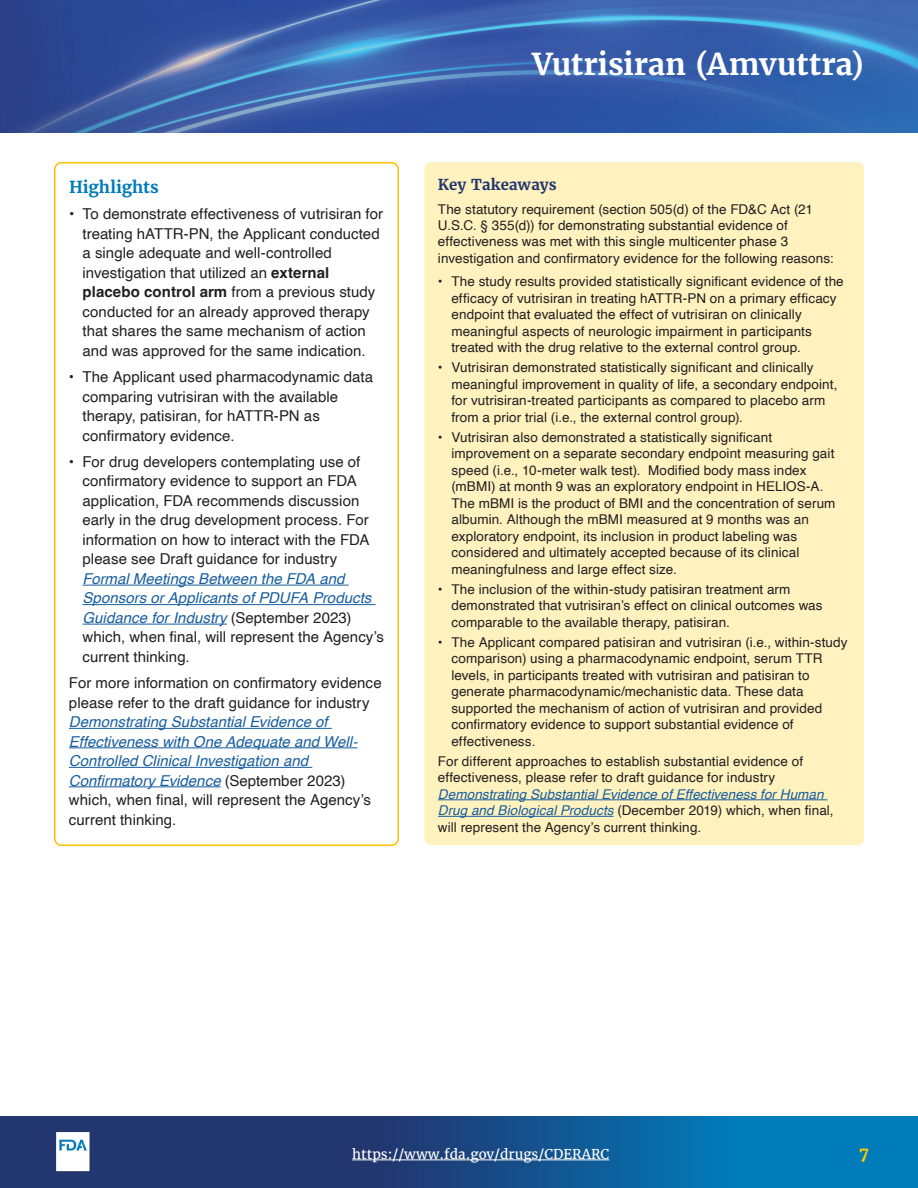
<style>
.page{position:relative;width:918px;height:1188px;background:#fff}
.page>*{position:absolute;margin:0;border:0;box-sizing:border-box;transform-origin:0 0}
.t1{font:700 30px "Merriweather";letter-spacing:-.005em;color:#fff}
.t2{font:700 16.5px "Merriweather";letter-spacing:.005em;color:#007cba}
.t3{font:700 16.5px "Merriweather";color:#fc0}
.t4{font:15px/19.5px "Helvetica";letter-spacing:.005em;color:#231f20}
.t5{font:700 15px "Merriweather";color:#223670}
.t6{font:13.5px/16.5px "Helvetica";letter-spacing:.01em;color:#231f20}
.t7{font:13.5px "Merriweather";color:#fff}
.s1{font-weight:700}
.s2{font-style:italic;color:#175d9e}
</style>
<div class="page">
<svg style="left:0;top:1116px;width:918px;height:72px;background:#13538f"></svg>
<img style="left:0;top:0;width:918px;height:133px">
<img style="left:46px;top:1122px;width:50px;height:60px">
<div style="left:352px;top:1141px;width:271px;height:30px;background:#231f20;opacity:.12"></div>
<hr style="left:352px;top:1160px;width:257px;height:1px;background:#fff">
<hr style="left:82px;top:585px;width:267px;height:1px;background:#175d9e">
<hr style="left:82px;top:604px;width:294px;height:1px;background:#175d9e">
<hr style="left:82px;top:624px;width:145px;height:1px;background:#175d9e">
<hr style="left:69px;top:728px;width:263px;height:1px;background:#175d9e">
<hr style="left:69px;top:747px;width:288px;height:1px;background:#175d9e">
<hr style="left:69px;top:767px;width:243px;height:1px;background:#175d9e">
<hr style="left:69px;top:786px;width:152px;height:1px;background:#175d9e">
<div style="left:54px;top:162px;width:345px;height:684px;border:2px solid #ffc000;border-radius:7px"></div>
<div style="left:424px;top:162px;width:440px;height:683px;background:#fff2bf;border-radius:7px"></div>
<hr style="left:438px;top:799px;width:389px;height:1px;background:#175d9e">
<hr style="left:438px;top:816px;width:176px;height:1px;background:#175d9e">
<h3 class="t2" style="left:69px;top:177px;width:91px">Highlights</h3>
<p class="t4" style="left:82px;top:205px;width:302px;text-indent:-13px">• To demonstrate effectiveness of vutrisiran for treating hATTR-PN, the Applicant conducted a single adequate and well-controlled investigation that utilized an <span class="s1">external placebo control arm</span> from a previous study conducted for an already approved therapy that shares the same mechanism of action and was approved for the same indication.</p>
<p class="t4" style="left:82px;top:368px;width:292px;text-indent:-14px">• The Applicant used pharmacodynamic data comparing vutrisiran with the available therapy, patisiran, for hATTR-PN as confirmatory evidence.</p>
<p class="t4" style="left:82px;top:452px;width:303px;text-indent:-14px">• For drug developers contemplating use of confirmatory evidence to support an FDA application, FDA recommends discussion early in the drug development process. For information on how to interact with the FDA please see Draft guidance for industry <span class="s2">Formal Meetings Between the FDA and Sponsors or Applicants of PDUFA Products Guidance for Industry</span> (September 2023) which, when final, will represent the Agency’s current thinking.</p>
<p class="t4" style="left:69px;top:674px;width:314px">For more information on confirmatory evidence please refer to the draft guidance for industry <span class="s2">Demonstrating Substantial Evidence of Effectiveness with One Adequate and Well-Controlled Clinical Investigation and Confirmatory Evidence</span> (September 2023) which, when final, will represent the Agency’s current thinking.</p>
<h1 class="t1" style="left:532px;top:45px;width:333px">Vutrisiran (Amvuttra)</h1>
<h3 class="t5" style="left:438px;top:175px;width:120px">Key Takeaways</h3>
<p class="t6" style="left:438px;top:201px;width:397px">The statutory requirement (section 505(d) of the FD&amp;C Act (21<br>U.S.C. § 355(d)) for demonstrating substantial evidence of effectiveness was met with this single multicenter phase 3 investigation and confirmatory evidence for the following reasons:</p>
<p class="t6" style="left:451px;top:274px;width:394px;text-indent:-14px">• The study results provided statistically significant evidence of the efficacy of vutrisiran in treating hATTR-PN on a primary efficacy endpoint that evaluated the effect of vutrisiran on clinically meaningful aspects of neurologic impairment in participants treated with the drug relative to the external control group.</p>
<p class="t6" style="left:451px;top:360px;width:388px;text-indent:-14px">• Vutrisiran demonstrated statistically significant and clinically meaningful improvement in quality of life, a secondary endpoint, for vutrisiran-treated participants as compared to placebo arm from a prior trial (i.e., the external control group).</p>
<p class="t6" style="left:451px;top:429px;width:386px;text-indent:-14px">• Vutrisiran also demonstrated a statistically significant improvement on a separate secondary endpoint measuring gait speed (i.e., 10-meter walk test). Modified body mass index (mBMI) at month 9 was an exploratory endpoint in HELIOS-A.<br>The mBMI is the product of BMI and the concentration of serum albumin. Although the mBMI measured at 9 months was an exploratory endpoint, its inclusion in product labeling was considered and ultimately accepted because of its clinical meaningfulness and large effect size.</p>
<p class="t6" style="left:451px;top:581px;width:373px;text-indent:-14px">• The inclusion of the within-study patisiran treatment arm demonstrated that vutrisiran’s effect on clinical outcomes was comparable to the available therapy, patisiran.</p>
<p class="t6" style="left:451px;top:634px;width:398px;text-indent:-14px">• The Applicant compared patisiran and vutrisiran (i.e., within-study comparison) using a pharmacodynamic endpoint, serum TTR levels, in participants treated with vutrisiran and patisiran to generate pharmacodynamic/mechanistic data. These data supported the mechanism of action of vutrisiran and provided confirmatory evidence to support substantial evidence of effectiveness.</p>
<p class="t6" style="left:438px;top:753px;width:397px">For different approaches to establish substantial evidence of effectiveness, please refer to draft guidance for industry <span class="s2">Demonstrating Substantial Evidence of Effectiveness for Human Drug and Biological Products</span> (December 2019) which, when final, will represent the Agency’s current thinking.</p>
<p class="t7" style="left:352px;top:1146px;width:258px">https://www.fda.gov/drugs/CDERARC</p>
<p class="t3" style="left:859px;top:1142px;width:11px">7</p>
</div>
